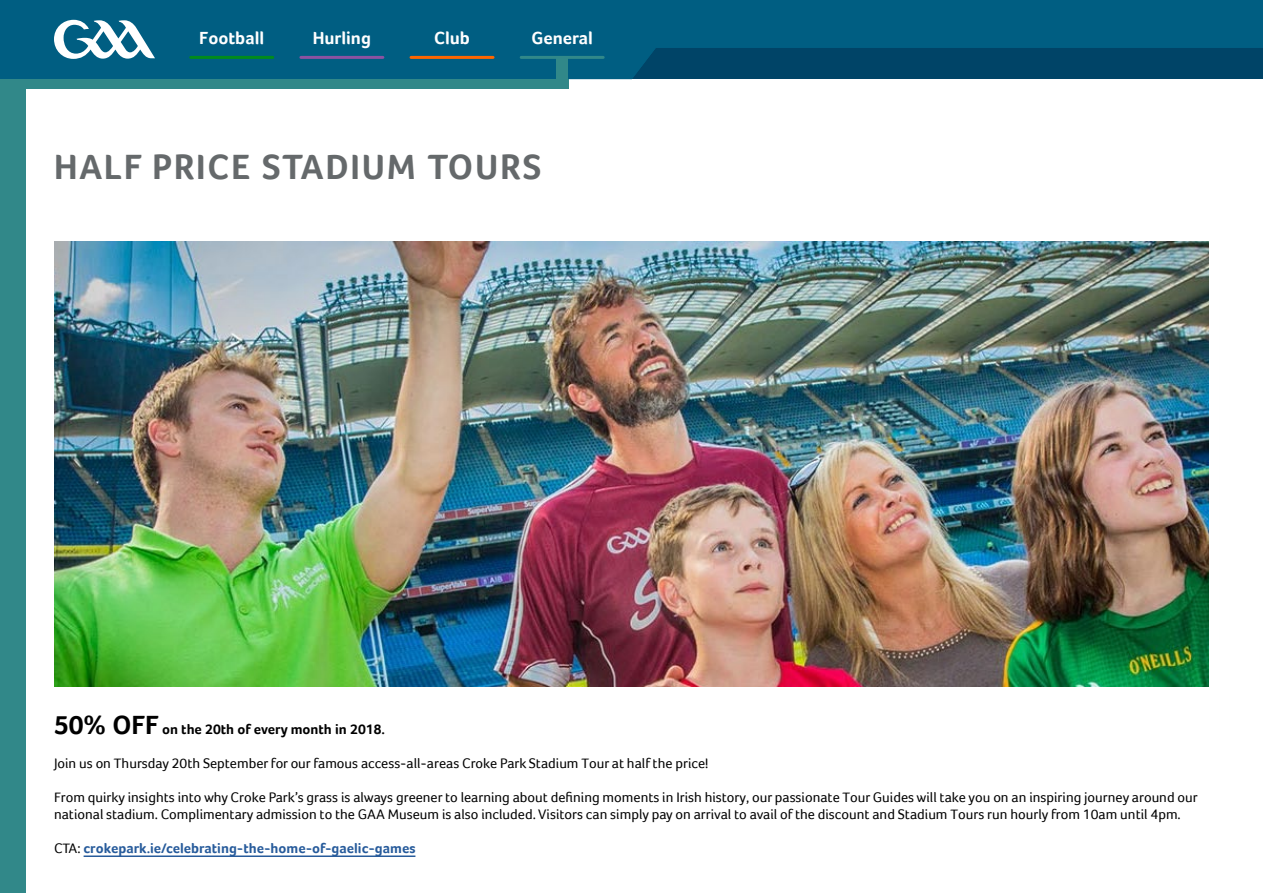
<style>
.page{position:relative;width:1263px;height:893px;background:#fff}
.page>*{position:absolute;margin:0;border:0;box-sizing:border-box;transform-origin:0 0}
.t1{font:700 36px "Foco";letter-spacing:.05em;color:#65696b}
.t2{font:700 18px "Foco";color:#fff}
.t3{font:14.25px/17.1px "Foco";color:#000}
.t4{font:700 14.25px "Foco";color:#275b9b}
.t5{font:700 14.25px "Foco";color:#000}
.s1{font-size:27px}
.s2{font-weight:400;color:#000}
</style>
<div class="page">
<svg style="left:0;top:0;width:1263px;height:79px;background:#00587c"></svg>
<hr style="left:191px;top:56px;width:82px;height:3px;background:#018b1c">
<hr style="left:301px;top:56px;width:82px;height:3px;background:#8b52a1">
<hr style="left:411px;top:56px;width:82px;height:3px;background:#f60">
<hr style="left:521px;top:56px;width:82px;height:3px;background:#318889">
<div style="left:556px;top:57px;width:12px;height:22px;background:#318889"></div>
<div style="left:0;top:79px;width:568px;height:10px;background:#318889"></div>
<div style="left:0;top:87px;width:26px;height:806px;background:#318889"></div>
<svg style="left:54px;top:20px;width:101px;height:39px"></svg>
<img style="left:54px;top:242px;width:1155px;height:445px">
<hr style="left:84px;top:855px;width:331px;height:2px;background:#275b9b">
<p class="t2" style="left:199px;top:27px;width:66px">Football</p>
<p class="t2" style="left:313px;top:27px;width:60px">Hurling</p>
<p class="t2" style="left:434px;top:27px;width:37px">Club</p>
<p class="t2" style="left:531px;top:27px;width:63px">General</p>
<h1 class="t1" style="left:54px;top:146px;width:489px">HALF PRICE STADIUM TOURS</h1>
<p class="t5" style="left:54px;top:720px;width:333px"><span class="s1">50% OFF</span> on the 20th of every month in 2018.</p>
<p class="t3" style="left:54px;top:754px;width:656px">Join us on Thursday 20th September for our famous access-all-areas Croke Park Stadium Tour at half the price!</p>
<p class="t3" style="left:54px;top:788px;width:1145px">From quirky insights into why Croke Park’s grass is always greener to learning about defining moments in Irish history, our passionate Tour Guides will take you on an inspiring journey around our national stadium. Complimentary admission to the GAA Museum is also included. Visitors can simply pay on arrival to avail of the discount and Stadium Tours run hourly from 10am until 4pm.</p>
<p class="t4" style="left:54px;top:840px;width:363px"><span class="s2">CTA:</span> crokepark.ie/celebrating-the-home-of-gaelic-games</p>
</div>
